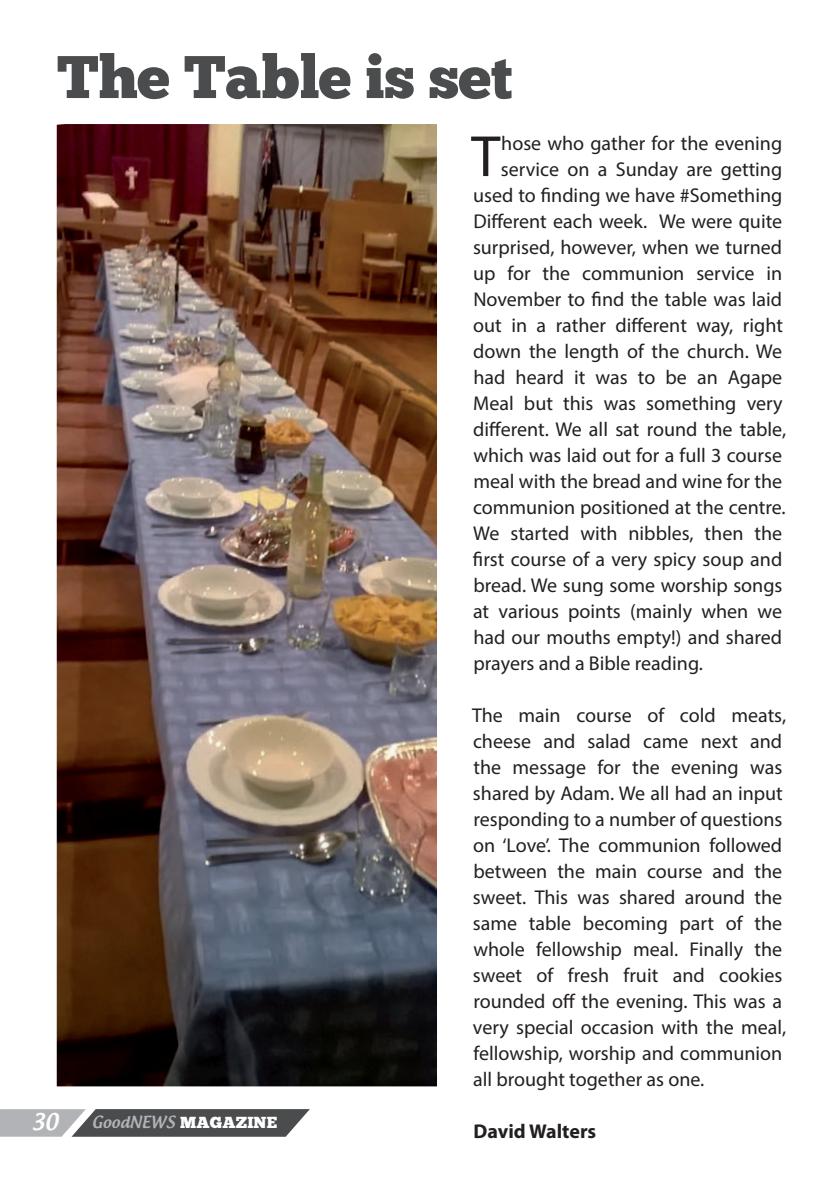
<style>
.page{position:relative;width:840px;height:1191px;background:#fff}
.page>*{position:absolute;margin:0;border:0;box-sizing:border-box;transform-origin:0 0}
.t1{font:60px "Chunk Five";letter-spacing:-.01em;color:#4b4c4d}
.t2{font:58.6px "Myriad Pro";color:#231f20}
.t3{font:500 22px "Androgyne";color:#fff}
.t4{font:20px/26px "Myriad Pro";color:#231f20}
.t5{font:700 20px "Myriad Pro";color:#231f20}
.t6{font:500 16px "Androgyne";letter-spacing:.01em;color:#b2b3b7}
.s1{font-family:"Chunk Five";font-weight:400;color:#fff}
</style>
<div class="page">
<img style="left:57px;top:124px;width:380px;height:962px">
<svg style="left:0;top:1109px;width:310px;height:27px;background:#707173"></svg>
<h1 class="t1" style="left:57px;top:41px;width:457px">The Table is set</h1>
<h2 class="t2" style="left:471px;top:120px;width:31px">T</h2>
<p class="t4" style="left:501px;top:130px;width:282px">hose who gather for the evening</p>
<p class="t4" style="left:500px;top:156px;width:283px">service on a Sunday are getting</p>
<p class="t4" style="left:473px;top:182px;width:310px">used to finding we have #Something</p>
<p class="t4" style="left:473px;top:208px;width:310px">Different each week. We were quite</p>
<p class="t4" style="left:472px;top:234px;width:310px">surprised, however, when we turned</p>
<p class="t4" style="left:473px;top:260px;width:310px">up for the communion service in</p>
<p class="t4" style="left:473px;top:286px;width:310px">November to find the table was laid</p>
<p class="t4" style="left:473px;top:312px;width:311px">out in a rather different way, right</p>
<p class="t4" style="left:473px;top:338px;width:310px">down the length of the church. We</p>
<p class="t4" style="left:473px;top:364px;width:310px">had heard it was to be an Agape</p>
<p class="t4" style="left:473px;top:390px;width:311px">Meal but this was something very</p>
<p class="t4" style="left:473px;top:416px;width:314px">different. We all sat round the table,</p>
<p class="t4" style="left:473px;top:442px;width:310px">which was laid out for a full 3 course</p>
<p class="t4" style="left:473px;top:468px;width:310px">meal with the bread and wine for the</p>
<p class="t4" style="left:472px;top:494px;width:314px">communion positioned at the centre.</p>
<p class="t4" style="left:473px;top:520px;width:310px">We started with nibbles, then the</p>
<p class="t4" style="left:472px;top:546px;width:311px">first course of a very spicy soup and</p>
<p class="t4" style="left:473px;top:572px;width:310px">bread. We sung some worship songs</p>
<p class="t4" style="left:473px;top:598px;width:310px">at various points (mainly when we</p>
<p class="t4" style="left:473px;top:624px;width:310px">had our mouths empty!) and shared</p>
<p class="t4" style="left:473px;top:650px;width:231px">prayers and a Bible reading.</p>
<p class="t4" style="left:471px;top:702px;width:315px">The main course of cold meats, cheese and salad came next and the message for the evening was shared by Adam. We all had an input responding to a number of questions on ‘Love’. The communion followed between the main course and the sweet. This was shared around the same table becoming part of the whole fellowship meal. Finally the sweet of fresh fruit and cookies rounded off the evening. This was a very special occasion with the meal, fellowship, worship and communion all brought together as one.</p>
<p class="t5" style="left:473px;top:1118px;width:124px">David Walters</p>
<p class="t3" style="left:32px;top:1107px;width:28px">30</p>
<p class="t6" style="left:92px;top:1112px;width:186px">GoodNEWS <span class="s1">MAGAZINE</span></p>
</div>
